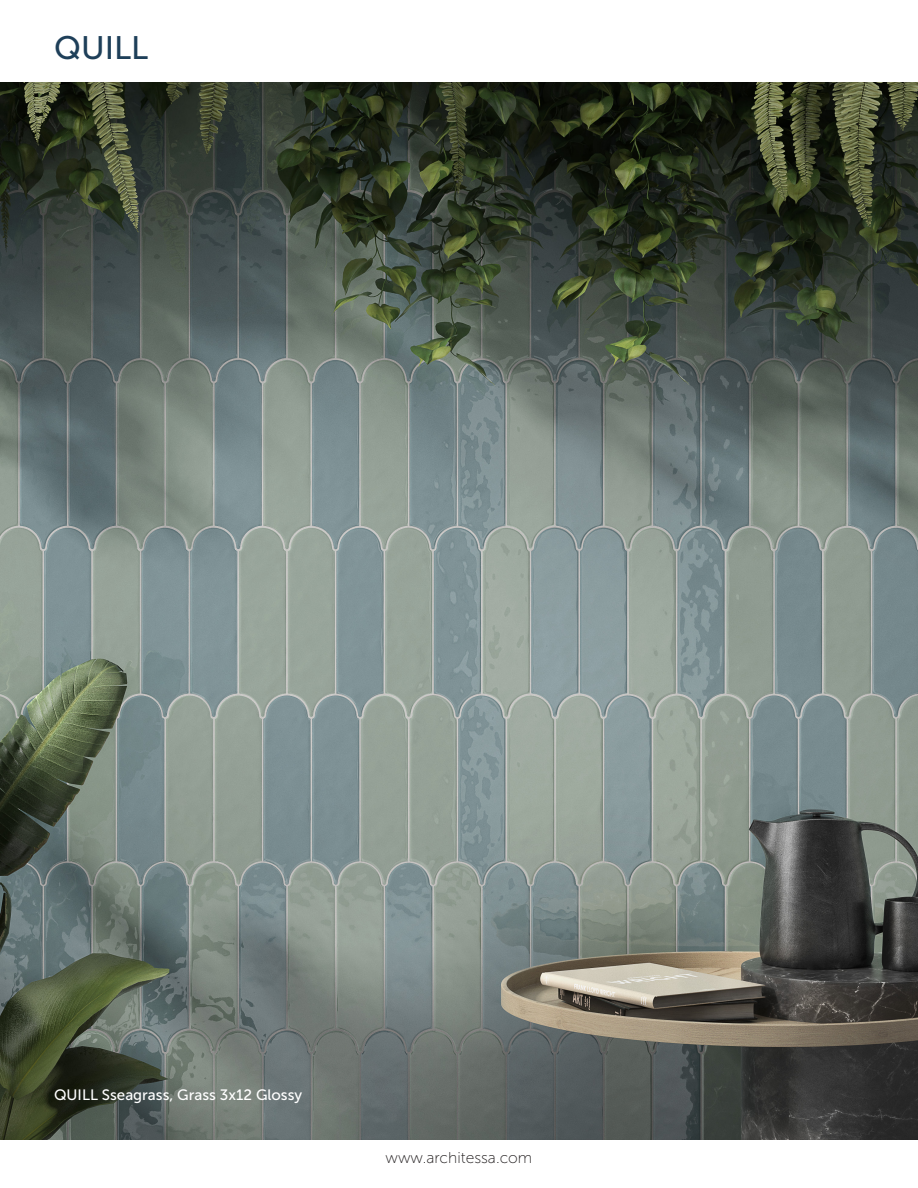
<style>
.page{position:relative;width:918px;height:1188px;background:#fff}
.page>*{position:absolute;margin:0;border:0;box-sizing:border-box;transform-origin:0 0}
.t1{font:32.4px "Museo Sans 500";color:#1e3f59}
.t2{font:15.6px "Museo Sans 100";color:#231f20}
.t3{font:15px "Museo Sans 500";color:#fff}
</style>
<div class="page">
<img style="left:0;top:82px;width:918px;height:1057px">
<h1 class="t1" style="left:54px;top:30px;width:96px">QUILL</h1>
<p class="t3" style="left:54px;top:1086px;width:250px">QUILL Sseagrass, Grass 3x12 Glossy</p>
<p class="t3" style="left:54px;top:1086px;width:76px">White Text</p>
<p class="t2" style="left:386px;top:1149px;width:148px">www.architessa.com</p>
</div>
